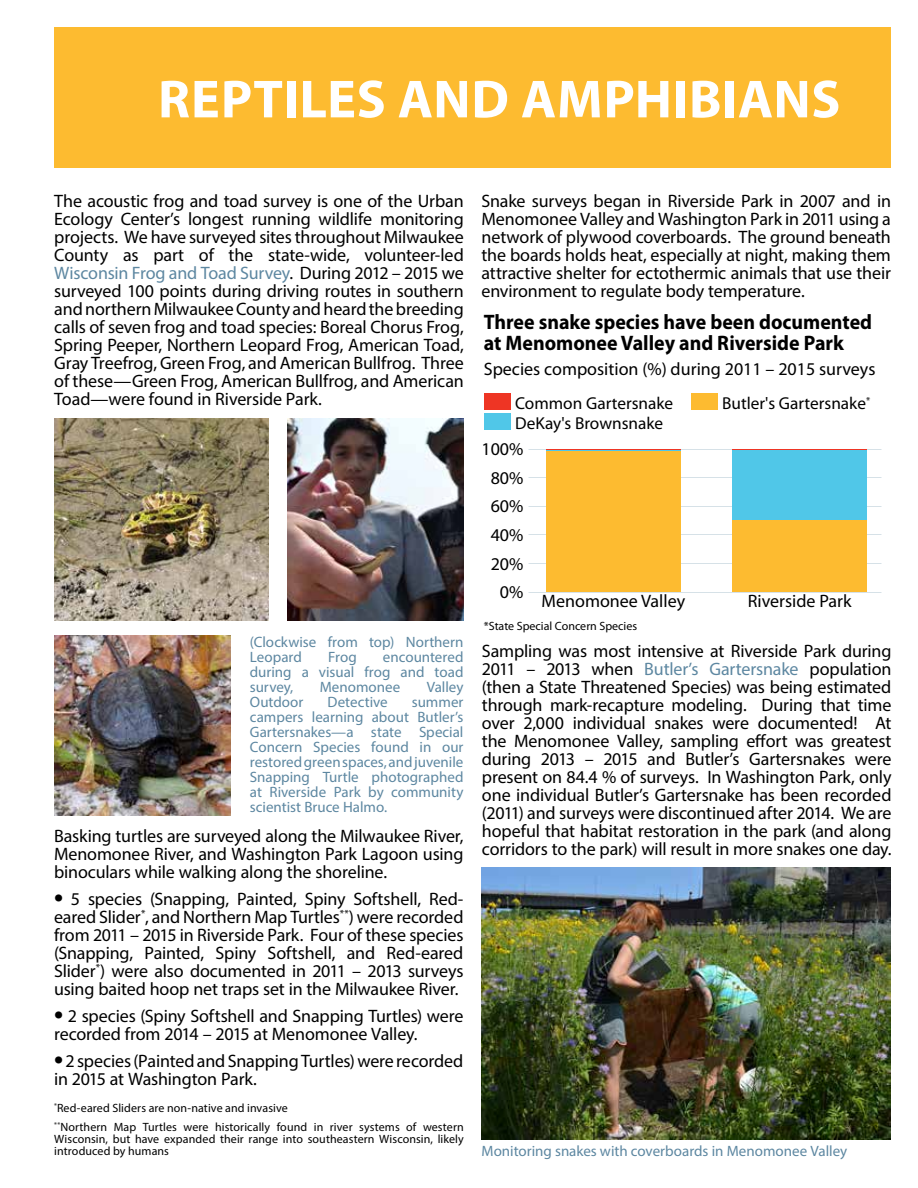
<style>
.page{position:relative;width:918px;height:1188px;background:#fff}
.page>*{position:absolute;margin:0;border:0;box-sizing:border-box;transform-origin:0 0}
.t1{font:700 54px "Myriad Pro";letter-spacing:.01em;color:#fff}
.t2{font:700 21px/21px "Myriad Pro";color:#000;scale:.95 1}
.t3{font:18px/18px "Myriad Pro";letter-spacing:-.005em;color:#000;text-align:justify}
.t4{font:17.25px/20px "Myriad Pro";color:#000}
.t5{font:15px/15px "Myriad Pro";color:#5d87a1;text-align:justify}
.t6{font:12px/12px "Myriad Pro";letter-spacing:.005em;color:#000;text-align:justify}
.s1{color:#5d87a1}
.s2{font-weight:700;font-size:27px}
</style>
<div class="page">
<div style="left:54px;top:27px;width:837px;height:140px;background:#fdbb30"></div>
<img style="left:287px;top:419px;width:177px;height:201px">
<img style="left:54px;top:419px;width:214px;height:201px">
<img style="left:54px;top:636px;width:177px;height:180px">
<img style="left:482px;top:867px;width:409px;height:273px">
<div style="left:484px;top:394px;width:27px;height:16px;background:#ee3524"></div>
<div style="left:484px;top:414px;width:27px;height:16px;background:#50c7e8"></div>
<div style="left:691px;top:394px;width:27px;height:16px;background:#fdbb30"></div>
<hr style="left:546px;top:449px;width:134px;height:1px;background:#ee3524">
<hr style="left:733px;top:449px;width:134px;height:1px;background:#ee3524">
<hr style="left:546px;top:450px;width:134px;height:2px;background:#50c7e8">
<div style="left:733px;top:450px;width:134px;height:71px;background:#50c7e8"></div>
<div style="left:546px;top:452px;width:134px;height:140px;background:#fdbb30"></div>
<div style="left:733px;top:521px;width:134px;height:71px;background:#fdbb30"></div>
<h1 class="t1" style="left:158px;top:64px;width:684px">REPTILES AND AMPHIBIANS</h1>
<p class="t3" style="left:54px;top:192px;width:411px">The acoustic frog and toad survey is one of the Urban Ecology Center’s longest running wildlife monitoring projects. We have surveyed sites throughout Milwaukee County as part of the state-wide, volunteer-led <span class="s1">Wisconsin Frog and Toad Survey</span>. During 2012 – 2015 we surveyed 100 points during driving routes in southern and northern Milwaukee County and heard the breeding calls of seven frog and toad species: Boreal Chorus Frog, Spring Peeper, Northern Leopard Frog, American Toad, Gray Treefrog, Green Frog, and American Bullfrog. Three of these—Green Frog, American Bullfrog, and American Toad—were found in Riverside Park.</p>
<p class="t3" style="left:482px;top:192px;width:411px">Snake surveys began in Riverside Park in 2007 and in Menomonee Valley and Washington Park in 2011 using a network of plywood coverboards. The ground beneath the boards holds heat, especially at night, making them attractive shelter for ectothermic animals that use their environment to regulate body temperature.</p>
<p class="t2" style="left:484px;top:311px;width:410px">Three snake species have been documented at Menomonee Valley and Riverside Park</p>
<p class="t3" style="left:484px;top:360px;width:393px">Species composition (%) during 2011 – 2015 surveys</p>
<p class="t4" style="left:515px;top:393px;width:160px">Common Gartersnake<br>DeKay's Brownsnake</p>
<p class="t4" style="left:722px;top:393px;width:150px">Butler's Gartersnake<sup>*</sup></p>
<p class="t3" style="left:481px;top:440px;width:43px">100%</p>
<p class="t3" style="left:491px;top:468px;width:34px">80%</p>
<p class="t3" style="left:491px;top:497px;width:34px">60%</p>
<p class="t3" style="left:491px;top:526px;width:34px">40%</p>
<p class="t3" style="left:491px;top:554px;width:34px">20%</p>
<p class="t3" style="left:500px;top:583px;width:25px">0%</p>
<p class="t3" style="left:542px;top:591px;width:145px">Menomonee Valley</p>
<p class="t3" style="left:748px;top:591px;width:105px">Riverside Park</p>
<p class="t5" style="left:250px;top:634px;width:215px">(Clockwise from top) Northern<br>Leopard</p>
<p class="t5" style="left:250px;top:649px;width:215px;text-indent:133px">encountered during a visual frog and toad survey,</p>
<p class="t5" style="left:328px;top:649px;width:30px">Frog</p>
<p class="t5" style="left:320px;top:679px;width:82px">Menomonee</p>
<p class="t5" style="left:427px;top:679px;width:38px">Valley</p>
<p class="t5" style="left:250px;top:694px;width:55px">Outdoor</p>
<p class="t5" style="left:328px;top:694px;width:62px">Detective</p>
<p class="t5" style="left:250px;top:694px;width:215px;text-indent:162px">summer campers learning about Butler’s Gartersnakes—a state Special Concern Species found in our restored green spaces, and juvenile Snapping Turtle photographed at Riverside Park by community scientist Bruce Halmo.</p>
<p class="t3" style="left:54px;top:827px;width:411px">Basking turtles are surveyed along the Milwaukee River, Menomonee River, and Washington Park Lagoon using binoculars while walking along the shoreline.</p>
<p class="t3" style="left:54px;top:890px;width:411px"><span class="s2">•</span> 5 species (Snapping, Painted, Spiny Softshell, Red&shy;eared Slider<sup>*</sup>, and Northern Map Turtles<sup>**</sup>) were recorded from 2011 – 2015 in Riverside Park. Four of these species (Snapping, Painted, Spiny Softshell, and Red-eared Slider<sup>*</sup>) were also documented in 2011 – 2013 surveys using baited hoop net traps set in the Milwaukee River.</p>
<p class="t3" style="left:54px;top:1007px;width:411px"><span class="s2">•</span> 2 species (Spiny Softshell and Snapping Turtles) were recorded from 2014 – 2015 at Menomonee Valley.</p>
<p class="t3" style="left:54px;top:1052px;width:411px"><span class="s2">•</span> 2 species (Painted and Snapping Turtles) were recorded in 2015 at Washington Park.</p>
<p class="t6" style="left:54px;top:1121px;width:411px"><sup>**</sup>Northern Map Turtles were historically found in river systems of western Wisconsin, but have expanded their range into southeastern Wisconsin, likely introduced by humans</p>
<p class="t6" style="left:54px;top:1101px;width:235px"><sup>*</sup>Red-eared Sliders are non-native and invasive</p>
<p class="t6" style="left:484px;top:620px;width:155px">*State Special Concern Species</p>
<p class="t3" style="left:482px;top:642px;width:411px">Sampling was most intensive at Riverside Park during 2011 – 2013 when <span class="s1">Butler’s Gartersnake</span> population (then a State Threatened Species) was being estimated through mark-recapture modeling. During that time over 2,000 individual snakes were documented! At the Menomonee Valley, sampling effort was greatest during 2013 – 2015 and Butler’s Gartersnakes were present on 84.4 % of surveys. In Washington Park, only one individual Butler’s Gartersnake has been recorded (2011) and surveys were discontinued after 2014. We are hopeful that habitat restoration in the park (and along corridors to the park) will result in more snakes one day.</p>
<p class="t5" style="left:482px;top:1143px;width:367px">Monitoring snakes with coverboards in Menomonee Valley</p>
</div>
